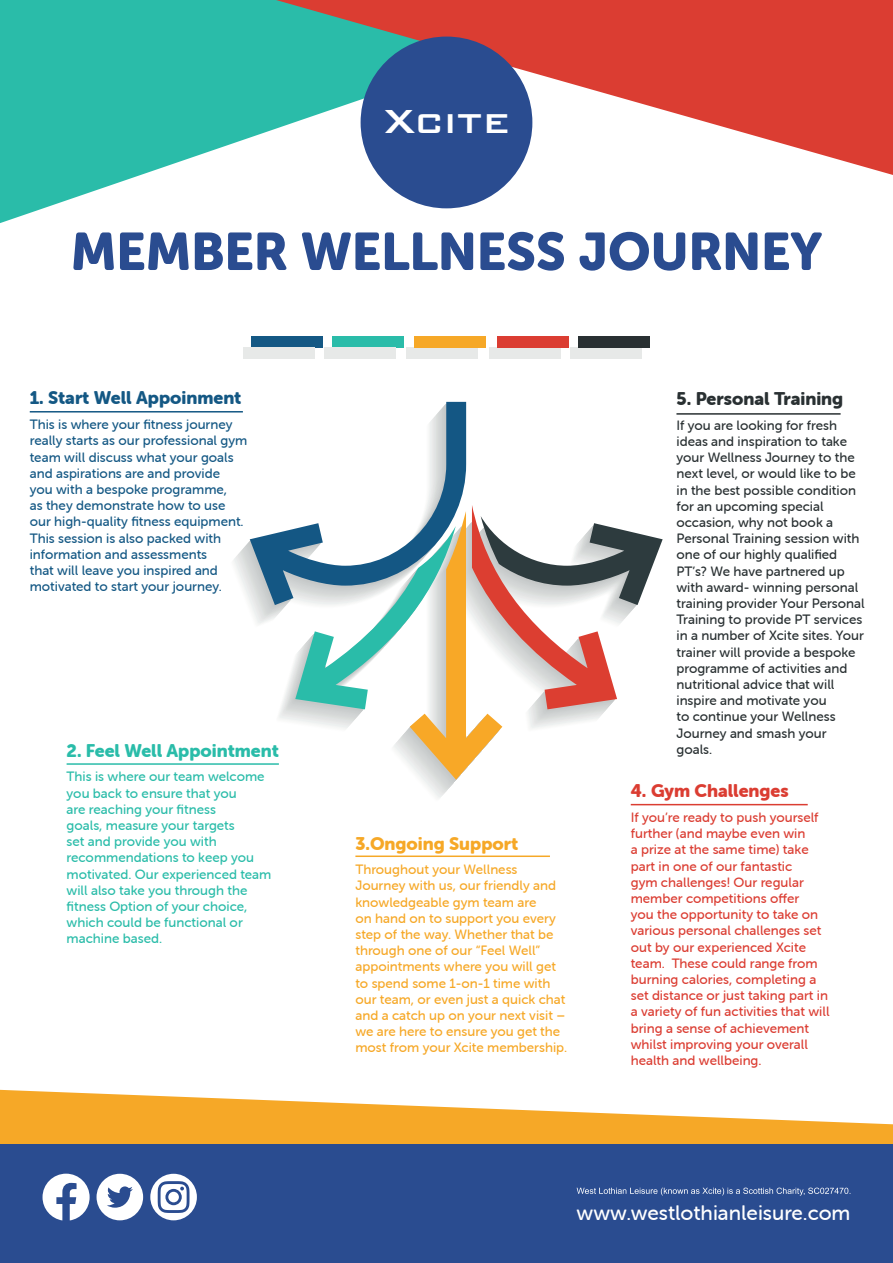
<style>
.page{position:relative;width:893px;height:1263px;background:#fff}
.page>*{position:absolute;margin:0;border:0;box-sizing:border-box;transform-origin:0 0}
.t1{font:52.5px "Museo Sans Rounded 900";color:#2a4c90}
.t2{font:500 44.7px "Bank Gothic BT";color:#fff}
.t3{font:20.85px "Museo Sans Rounded 500";color:#fff}
.t4{font:18px "Museo Sans Rounded 900";color:#145884}
.t5{font:18px "Museo Sans Rounded 900";color:#2abca9}
.t6{font:18px "Museo Sans Rounded 900";color:#293032}
.t7{font:18px "Museo Sans Rounded 900";color:#f6a827}
.t8{font:18px "Museo Sans Rounded 900";color:#db3d32}
.t9{font:13.5px/16.2px "Museo Sans Rounded 500";color:#293032}
.t10{font:13.5px/16.2px "Museo Sans Rounded 500";color:#db3d32}
.t11{font:13.5px/16.2px "Museo Sans Rounded 500";color:#f6a827}
.t12{font:13.5px/16.2px "Museo Sans Rounded 500";color:#145884}
.t13{font:13.5px/16.2px "Museo Sans Rounded 500";color:#2abca9}
</style>
<div class="page">
<svg style="left:0;top:1090px;width:893px;height:54px;fill:#f6a827"></svg>
<svg style="left:0;top:0;width:515px;height:223px;fill:#2abca9"></svg>
<svg style="left:276px;top:0;width:617px;height:175px;fill:#db3d32"></svg>
<div style="left:0;top:1144px;width:893px;height:119px;background:#2a4c90"></div>
<svg style="left:97px;top:1174px;width:46px;height:46px"></svg>
<svg style="left:43px;top:1174px;width:47px;height:46px"></svg>
<svg style="left:150px;top:1174px;width:47px;height:46px"></svg>
<svg style="left:577px;top:1187px;width:273px;height:8px"></svg>
<svg style="left:250px;top:402px;width:413px;height:378px"></svg>
<div style="left:361px;top:37px;width:171px;height:171px;background:#2a4c90;border-radius:50%"></div>
<div style="left:406px;top:348px;width:72px;height:11px;background:#e7e9e8"></div>
<div style="left:414px;top:337px;width:72px;height:11px;background:#f6a827"></div>
<div style="left:489px;top:348px;width:72px;height:11px;background:#e7e9e8"></div>
<div style="left:497px;top:337px;width:72px;height:11px;background:#db3d32"></div>
<div style="left:570px;top:348px;width:72px;height:11px;background:#e7e9e8"></div>
<div style="left:578px;top:337px;width:72px;height:11px;background:#293032"></div>
<div style="left:332px;top:337px;width:72px;height:11px;background:#2abca9"></div>
<div style="left:324px;top:348px;width:72px;height:11px;background:#e7e9e8"></div>
<div style="left:251px;top:337px;width:72px;height:11px;background:#145884"></div>
<div style="left:243px;top:348px;width:72px;height:11px;background:#e7e9e8"></div>
<hr style="left:30px;top:411px;width:213px;height:1px;background:#145884">
<hr style="left:67px;top:763px;width:212px;height:2px;background:#2abca9">
<hr style="left:631px;top:804px;width:177px;height:1px;background:#db3d32">
<hr style="left:676px;top:413px;width:165px;height:2px;background:#293032">
<hr style="left:355px;top:855px;width:195px;height:2px;background:#f6a827">
<h2 class="t2" style="left:383px;top:97px;width:129px">Xcite</h2>
<h1 class="t1" style="left:71px;top:222px;width:753px">MEMBER WELLNESS JOURNEY</h1>
<h3 class="t4" style="left:30px;top:388px;width:213px">1. Start Well Appoinment</h3>
<p class="t12" style="left:30px;top:416px;width:219px">This is where your fitness journey really starts as our professional gym team will discuss what your goals and aspirations are and provide<br>you with a bespoke programme,<br>as they demonstrate how to use our high-quality fitness equipment.<br>This session is also packed with information and assessments<br>that will leave you inspired and motivated to start your journey.</p>
<h3 class="t5" style="left:67px;top:740px;width:214px">2. Feel Well Appointment</h3>
<p class="t13" style="left:67px;top:769px;width:206px">This is where our team welcome you back to ensure that you<br>are reaching your fitness<br>goals, measure your targets<br>set and provide you with recommendations to keep you motivated. Our experienced team will also take you through the fitness Option of your choice, which could be functional or machine based.</p>
<h3 class="t7" style="left:355px;top:833px;width:164px">3.Ongoing Support</h3>
<p class="t11" style="left:355px;top:861px;width:213px">Throughout your Wellness<br>Journey with us, our friendly and knowledgeable gym team are<br>on hand on to support you every step of the way. Whether that be through one of our “Feel Well” appointments where you will get to spend some 1-on-1 time with our team, or even just a quick chat and a catch up on your next visit – we are here to ensure you get the most from your Xcite membership.</p>
<h3 class="t6" style="left:676px;top:388px;width:168px">5. Personal Training</h3>
<p class="t9" style="left:676px;top:417px;width:190px">If you are looking for fresh ideas and inspiration to take your Wellness Journey to the next level, or would like to be in the best possible condition for an upcoming special occasion, why not book a<br>Personal Training session with one of our highly qualified<br>PT’s? We have partnered up with award- winning personal training provider Your Personal<br>Training to provide PT services in a number of Xcite sites. Your trainer will provide a bespoke programme of activities and nutritional advice that will inspire and motivate you<br>to continue your Wellness<br>Journey and smash your goals.</p>
<h3 class="t8" style="left:631px;top:781px;width:159px">4. Gym Challenges</h3>
<p class="t10" style="left:631px;top:809px;width:200px">If you’re ready to push yourself further (and maybe even win<br>a prize at the same time) take part in one of our fantastic<br>gym challenges! Our regular member competitions offer<br>you the opportunity to take on various personal challenges set out by our experienced Xcite team. These could range from burning calories, completing a set distance or just taking part in a variety of fun activities that will bring a sense of achievement whilst improving your overall health and wellbeing.</p>
<h3 class="t3" style="left:577px;top:1202px;width:275px">www.westlothianleisure.com</h3>
</div>
